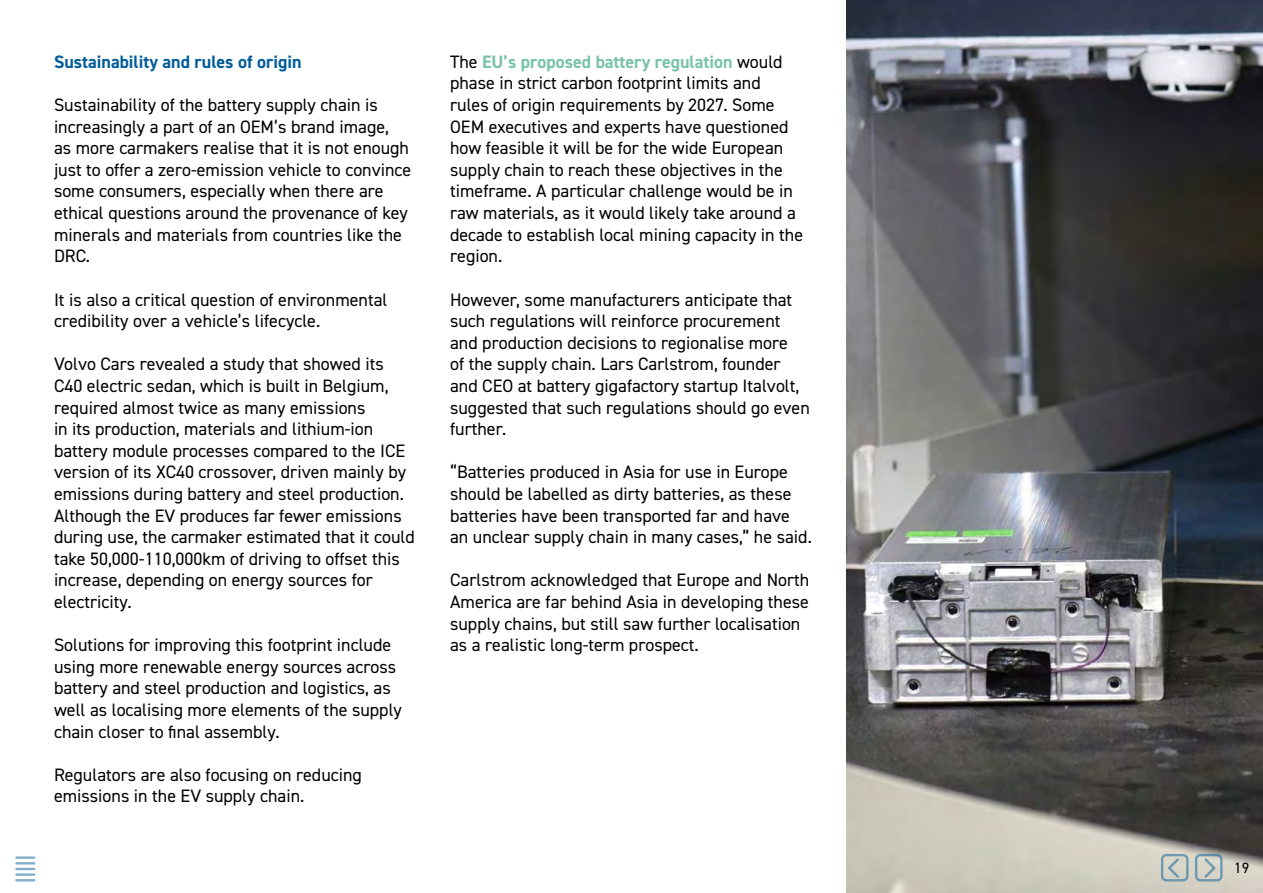
<style>
.page{position:relative;width:1263px;height:893px;background:#fff}
.page>*{position:absolute;margin:0;border:0;box-sizing:border-box;transform-origin:0 0}
.t1{font:18px/21.6px "DIN2014";color:#000}
.t2{font:700 18px "DIN2014";color:#005d9a}
.t3{font:15px "DIN2014";color:#000}
.s1{font-weight:700;color:#79c3a7}
</style>
<div class="page">
<img style="left:846px;top:0;width:417px;height:893px">
<div style="left:1195px;top:854px;width:27px;height:27px;border:2px solid #005d9a;border-radius:4px"></div>
<svg style="left:1202px;top:855px;width:15px;height:25px"></svg>
<div style="left:1161px;top:854px;width:27px;height:27px;border:2px solid #005d9a;border-radius:4px"></div>
<svg style="left:1166px;top:855px;width:16px;height:25px"></svg>
<hr style="left:16px;top:856px;width:18px;height:3px;background:#005d9a">
<svg style="left:16px;top:862px;width:18px;height:8px"></svg>
<hr style="left:16px;top:873px;width:18px;height:3px;background:#005d9a">
<svg style="left:16px;top:879px;width:18px;height:2px"></svg>
<p class="t2" style="left:54px;top:52px;width:249px">Sustainability and rules of origin</p>
<p class="t1" style="left:54px;top:94px;width:359px">Sustainability of the battery supply chain is increasingly a part of an OEM’s brand image,<br>as more carmakers realise that it is not enough just to offer a zero-emission vehicle to convince some consumers, especially when there are ethical questions around the provenance of key minerals and materials from countries like the DRC.</p>
<p class="t1" style="left:54px;top:289px;width:335px">It is also a critical question of environmental credibility over a vehicle’s lifecycle.</p>
<p class="t1" style="left:54px;top:353px;width:362px">Volvo Cars revealed a study that showed its C40 electric sedan, which is built in Belgium, required almost twice as many emissions<br>in its production, materials and lithium-ion battery module processes compared to the ICE version of its XC40 crossover, driven mainly by emissions during battery and steel production.<br>Although the EV produces far fewer emissions during use, the carmaker estimated that it could take 50,000-110,000km of driving to offset this increase, depending on energy sources for electricity.</p>
<p class="t1" style="left:54px;top:634px;width:349px">Solutions for improving this footprint include using more renewable energy sources across battery and steel production and logistics, as well as localising more elements of the supply chain closer to final assembly.</p>
<p class="t1" style="left:54px;top:764px;width:309px">Regulators are also focusing on reducing emissions in the EV supply chain.</p>
<p class="t1" style="left:450px;top:51px;width:355px">The <span class="s1">EU’s proposed battery regulation</span> would phase in strict carbon footprint limits and rules of origin requirements by 2027. Some OEM executives and experts have questioned how feasible it will be for the wide European supply chain to reach these objectives in the timeframe. A particular challenge would be in raw materials, as it would likely take around a decade to establish local mining capacity in the region.</p>
<p class="t1" style="left:450px;top:289px;width:361px">However, some manufacturers anticipate that such regulations will reinforce procurement and production decisions to regionalise more<br>of the supply chain. Lars Carlstrom, founder and CEO at battery gigafactory startup Italvolt, suggested that such regulations should go even further.</p>
<p class="t1" style="left:450px;top:461px;width:363px">“Batteries produced in Asia for use in Europe should be labelled as dirty batteries, as these batteries have been transported far and have an unclear supply chain in many cases,” he said.</p>
<p class="t1" style="left:450px;top:569px;width:361px">Carlstrom acknowledged that Europe and North America are far behind Asia in developing these supply chains, but still saw further localisation as a realistic long-term prospect.</p>
<p class="t3" style="left:1234px;top:860px;width:16px">19</p>
</div>
